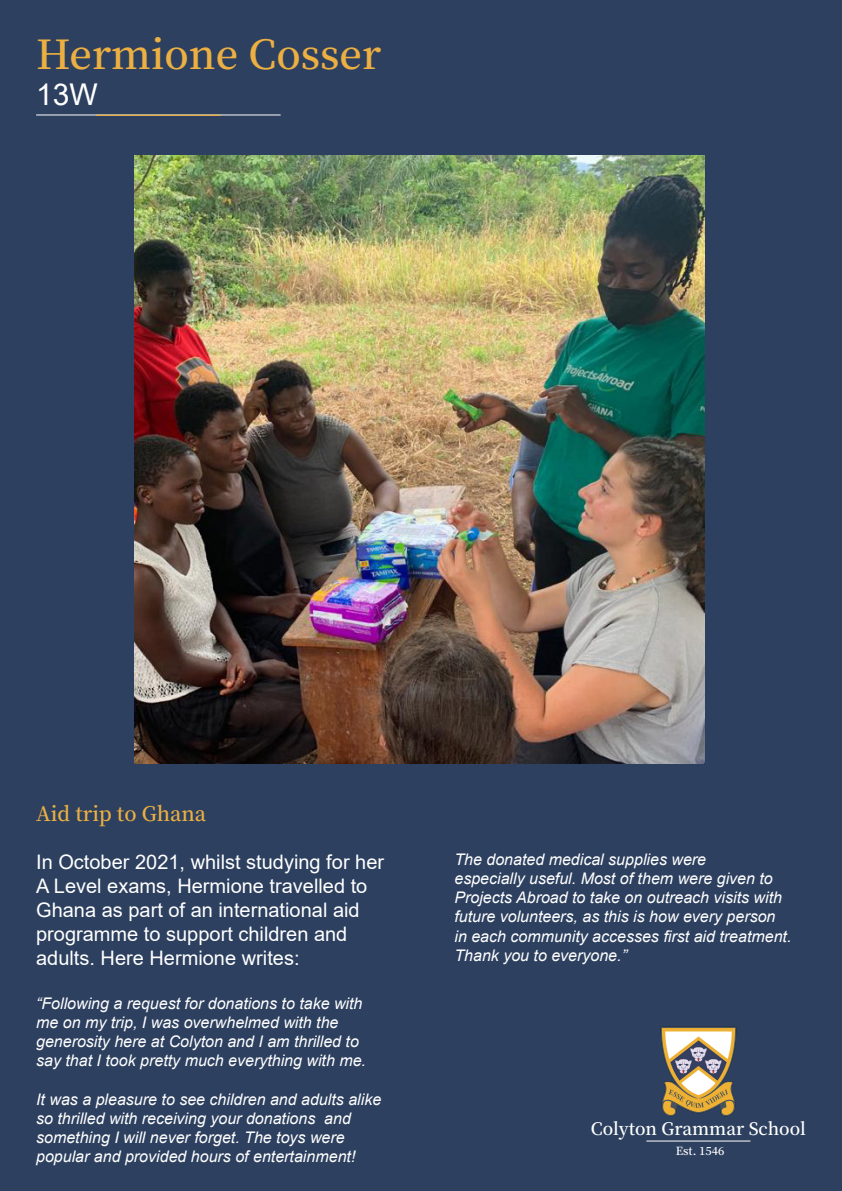
<style>
.page{position:relative;width:842px;height:1191px;background:#2d405f}
.page>*{position:absolute;margin:0;border:0;box-sizing:border-box;transform-origin:0 0}
.t1{font:600 40px "Noto Serif JP";color:#ecaf42}
.t2{font:30px "Arial";color:#fff}
.t3{font:20px/24px "Arial";color:#fff}
.t4{font:600 20px "Noto Serif JP";color:#ecaf42}
.t5{font:600 17.2px "Noto Serif JP";color:#fff}
.t6{font:italic 16px/19.2px "Arial";color:#fff}
.t7{font:600 11.2px "Noto Serif JP";color:#fff}
</style>
<div class="page">
<img style="left:660px;top:1026px;width:77px;height:91px">
<hr style="left:646px;top:1140px;width:104px;height:1px;background:#fff">
<hr style="left:36px;top:115px;width:245px;height:1px;background:#fff">
<hr style="left:96px;top:115px;width:125px;height:1px;background:#ecaf42">
<img style="left:135px;top:155px;width:570px;height:608px">
<p class="t1" style="left:36px;top:32px;width:347px">Hermione Cosser</p>
<p class="t2" style="left:36px;top:74px;width:63px">13W</p>
<p class="t4" style="left:36px;top:802px;width:172px">Aid trip to Ghana</p>
<p class="t3" style="left:36px;top:850px;width:349px">In October 2021, whilst studying for her A Level exams, Hermione travelled to Ghana as part of an international aid programme to support children and adults. Here Hermione writes:</p>
<p class="t6" style="left:36px;top:993px;width:328px">“Following a request for donations to take with me on my trip, I was overwhelmed with the</p>
<p class="t6" style="left:36px;top:1032px;width:331px">generosity here at Colyton and I am thrilled to say that I took pretty much everything with me.</p>
<p class="t6" style="left:36px;top:1089px;width:347px">It was a pleasure to see children and adults alike so thrilled with receiving your donations and something I will never forget. The toys were</p>
<p class="t6" style="left:36px;top:1147px;width:321px">popular and provided hours of entertainment!</p>
<p class="t6" style="left:454px;top:849px;width:253px">The donated medical supplies were</p>
<p class="t6" style="left:454px;top:869px;width:339px">especially useful. Most of them were given to Projects Abroad to take on outreach visits with future volunteers, as this is how every person in each community accesses first aid treatment.<br>Thank you to everyone.”</p>
<p class="t5" style="left:591px;top:1119px;width:217px">Colyton Grammar School</p>
<p class="t7" style="left:676px;top:1144px;width:50px">Est. 1546</p>
</div>
